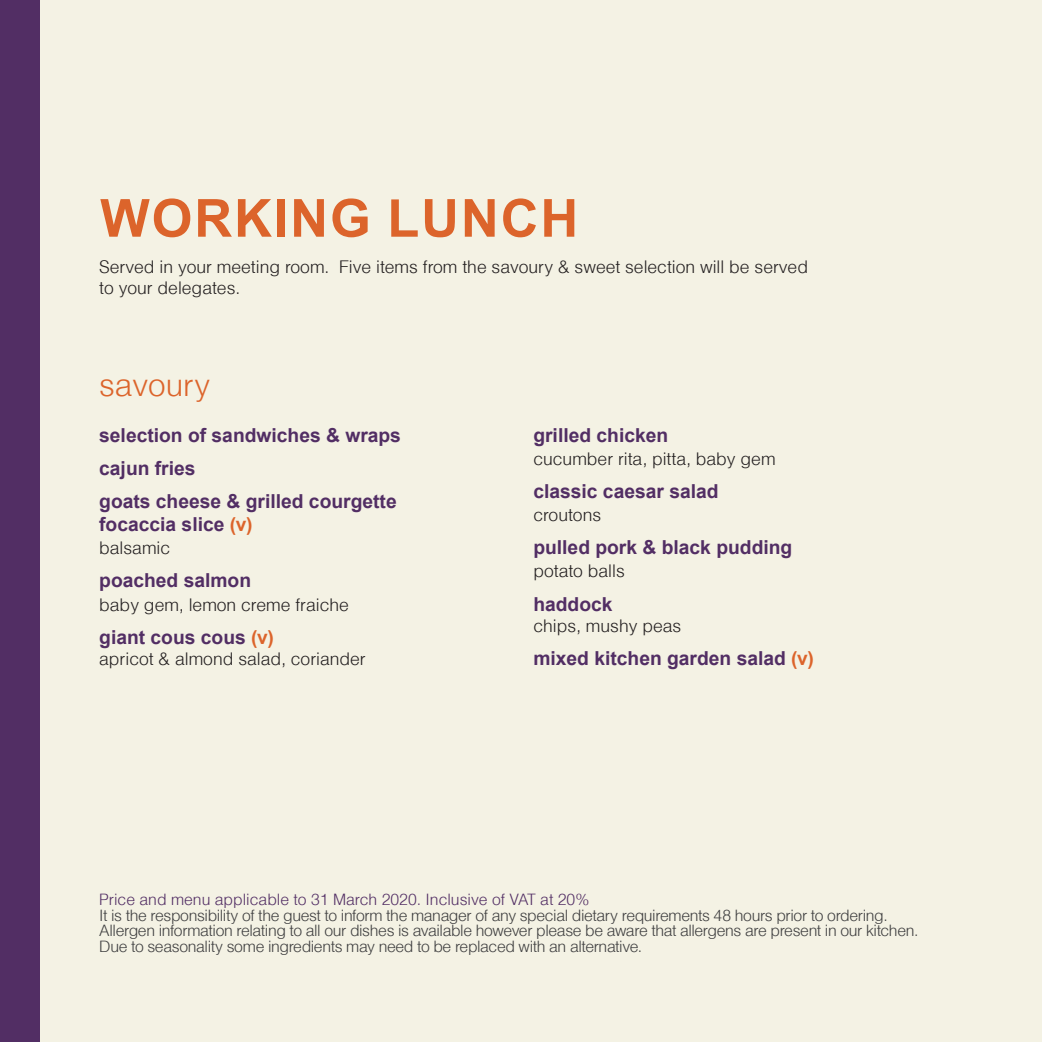
<style>
.page{position:relative;width:1042px;height:1042px;background:#fff}
.page>*{position:absolute;margin:0;border:0;box-sizing:border-box;transform-origin:0 0}
.t1{font:700 52.5px "Arial";letter-spacing:.035em;color:#dc642b}
.t2{font:300 31.5px "Helvetica";color:#dc642b}
.t3{font:700 19.25px/23.1px "Arial";color:#522e64}
.t4{font:300 17.5px/21px "Helvetica";color:#231f20}
.t5{font:300 15.75px/15.8px "Helvetica";letter-spacing:-.025em;color:#3e3e3f}
.t6{font:300 15.75px "Helvetica";color:#522e64}
.s1{color:#dc642b}
</style>
<div class="page">
<div style="left:10px;top:0;width:1032px;height:1042px;background:#f4f2e4"></div>
<div style="left:0;top:0;width:40px;height:1042px;background:#522e64"></div>
<p class="t1" style="left:100px;top:181px;width:480px">WORKING LUNCH</p>
<p class="t4" style="left:99px;top:255px;width:710px">Served in your meeting room. Five items from the savoury &amp; sweet selection will be served to your delegates.</p>
<p class="t2" style="left:99px;top:365px;width:112px">savoury</p>
<p class="t3" style="left:99px;top:424px;width:303px">selection of sandwiches &amp; wraps</p>
<p class="t3" style="left:99px;top:457px;width:98px">cajun fries</p>
<p class="t3" style="left:99px;top:490px;width:299px">goats cheese &amp; grilled courgette focaccia slice <span class="s1">(v)</span></p>
<p class="t4" style="left:99px;top:537px;width:72px">balsamic</p>
<p class="t3" style="left:99px;top:569px;width:153px">poached salmon</p>
<p class="t4" style="left:99px;top:593px;width:251px">baby gem, lemon creme fraiche</p>
<p class="t3" style="left:99px;top:625px;width:176px">giant cous cous <span class="s1">(v)</span></p>
<p class="t4" style="left:99px;top:647px;width:268px">apricot &amp; almond salad, coriander</p>
<p class="t3" style="left:533px;top:424px;width:136px">grilled chicken</p>
<p class="t4" style="left:533px;top:448px;width:244px">cucumber rita, pitta, baby gem</p>
<p class="t3" style="left:533px;top:480px;width:187px">classic caesar salad</p>
<p class="t4" style="left:533px;top:504px;width:69px">croutons</p>
<p class="t3" style="left:533px;top:536px;width:260px">pulled pork &amp; black pudding</p>
<p class="t4" style="left:533px;top:560px;width:93px">potato balls</p>
<p class="t3" style="left:533px;top:592px;width:81px">haddock</p>
<p class="t4" style="left:533px;top:614px;width:149px">chips, mushy peas</p>
<p class="t3" style="left:533px;top:646px;width:282px">mixed kitchen garden salad <span class="s1">(v)</span></p>
<p class="t6" style="left:99px;top:889px;width:491px">Price and menu applicable to 31 March 2020. Inclusive of VAT at 20%</p>
<p class="t5" style="left:99px;top:906px;width:821px">It is the responsibility of the guest to inform the manager of any special dietary requirements 48 hours prior to ordering.<br>Allergen information relating to all our dishes is available however please be aware that allergens are present in our kitchen.<br>Due to seasonality some ingredients may need to be replaced with an alternative.</p>
</div>
